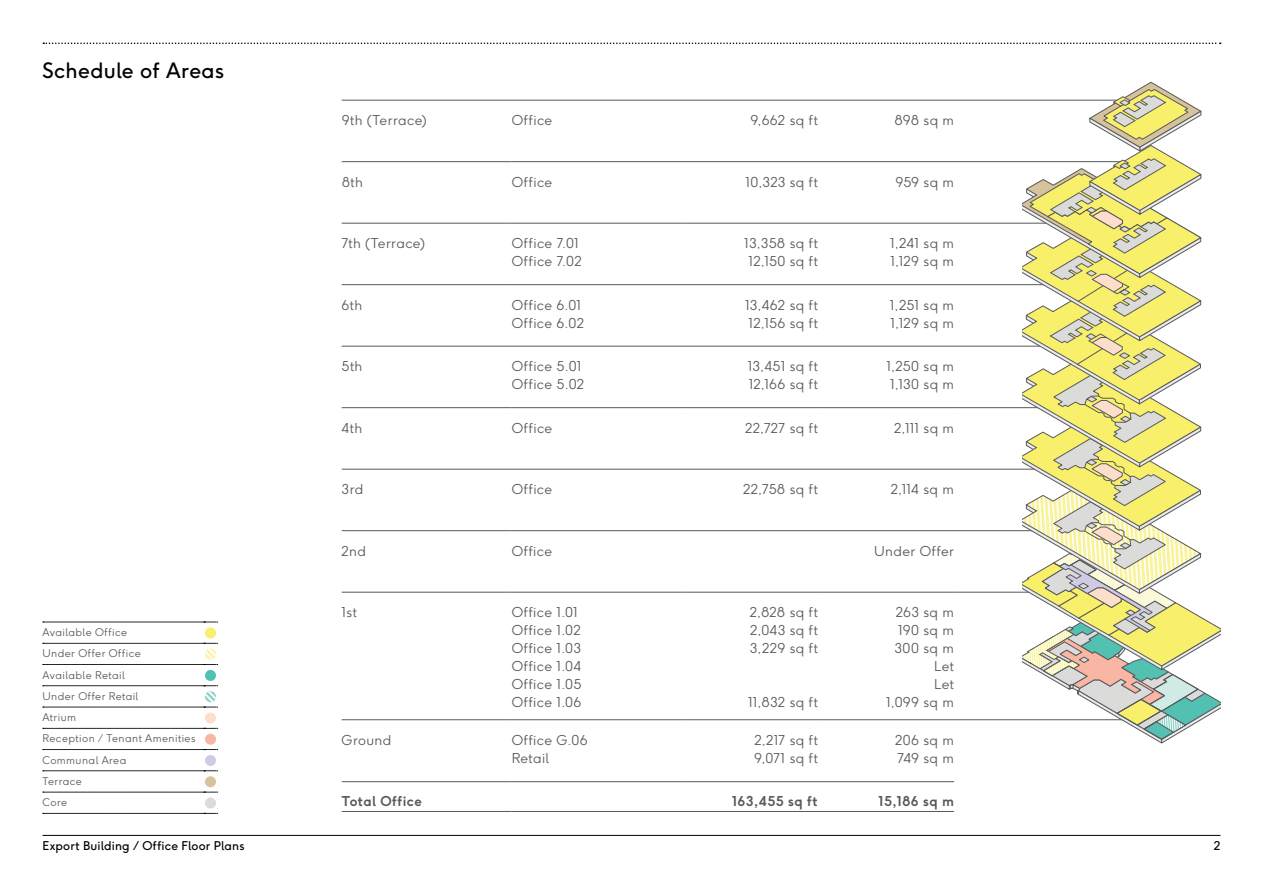
<style>
.page{position:relative;width:1263px;height:893px;background:#fff}
.page>*{position:absolute;margin:0;border:0;box-sizing:border-box;transform-origin:0 0}
.t1{font:21px "F37 Ginger";letter-spacing:.015em;color:#000}
.t2{font:300 13.5px/18px "F37 Ginger";letter-spacing:.035em;color:#58595b}
.t3{font:300 13.5px/18px "F37 Ginger";letter-spacing:.01em;color:#58595b}
.t4{font:700 13.5px "F37 Ginger";letter-spacing:.025em;color:#58595b}
.t5{font:12px "F37 Ginger";letter-spacing:.015em;color:#000}
.t6{font:300 10.5px/21.3px "F37 Ginger";letter-spacing:.04em;color:#58595b}
</style>
<div class="page">
<hr style="left:43px;top:835px;width:1177px;height:1px;background:#000">
<svg style="left:43px;top:43px;width:1178px;height:1px"></svg>
<svg style="left:43px;top:622px;width:175px;height:1px"></svg>
<svg style="left:43px;top:728px;width:175px;height:1px"></svg>
<svg style="left:43px;top:749px;width:175px;height:1px"></svg>
<svg style="left:43px;top:771px;width:175px;height:1px"></svg>
<svg style="left:43px;top:792px;width:175px;height:1px"></svg>
<svg style="left:43px;top:813px;width:175px;height:1px"></svg>
<div style="left:205px;top:627px;width:11px;height:11px;background:#f8ef6a;border-radius:50%"></div>
<svg style="left:43px;top:643px;width:175px;height:22px"></svg>
<div style="left:205px;top:670px;width:11px;height:11px;background:#53c1b1;border-radius:50%"></div>
<svg style="left:43px;top:685px;width:175px;height:23px"></svg>
<div style="left:205px;top:712px;width:11px;height:11px;background:#fdddcb;border-radius:50%"></div>
<div style="left:205px;top:734px;width:11px;height:11px;background:#fab6a4;border-radius:50%"></div>
<div style="left:205px;top:755px;width:11px;height:11px;background:#d0cbe5;border-radius:50%"></div>
<div style="left:205px;top:776px;width:11px;height:11px;background:#d6c29b;border-radius:50%"></div>
<div style="left:205px;top:797px;width:11px;height:11px;background:#dbdcda;border-radius:50%"></div>
<hr style="left:342px;top:100px;width:170px;height:1px;background:#58595b">
<hr style="left:512px;top:100px;width:170px;height:1px;background:#58595b">
<hr style="left:682px;top:100px;width:136px;height:1px;background:#58595b">
<hr style="left:818px;top:100px;width:136px;height:1px;background:#58595b">
<hr style="left:342px;top:161px;width:170px;height:1px;background:#58595b">
<hr style="left:512px;top:161px;width:170px;height:1px;background:#58595b">
<hr style="left:682px;top:161px;width:136px;height:1px;background:#58595b">
<hr style="left:818px;top:161px;width:136px;height:1px;background:#58595b">
<hr style="left:342px;top:223px;width:170px;height:1px;background:#58595b">
<hr style="left:512px;top:223px;width:170px;height:1px;background:#58595b">
<hr style="left:682px;top:223px;width:136px;height:1px;background:#58595b">
<hr style="left:818px;top:223px;width:136px;height:1px;background:#58595b">
<hr style="left:342px;top:284px;width:170px;height:1px;background:#58595b">
<hr style="left:512px;top:284px;width:170px;height:1px;background:#58595b">
<hr style="left:682px;top:284px;width:136px;height:1px;background:#58595b">
<hr style="left:818px;top:284px;width:136px;height:1px;background:#58595b">
<hr style="left:342px;top:346px;width:170px;height:1px;background:#58595b">
<hr style="left:512px;top:346px;width:170px;height:1px;background:#58595b">
<hr style="left:682px;top:346px;width:136px;height:1px;background:#58595b">
<hr style="left:818px;top:346px;width:136px;height:1px;background:#58595b">
<hr style="left:342px;top:407px;width:170px;height:1px;background:#58595b">
<hr style="left:512px;top:407px;width:170px;height:1px;background:#58595b">
<hr style="left:682px;top:407px;width:136px;height:1px;background:#58595b">
<hr style="left:818px;top:407px;width:136px;height:1px;background:#58595b">
<hr style="left:342px;top:469px;width:170px;height:1px;background:#58595b">
<hr style="left:512px;top:469px;width:170px;height:1px;background:#58595b">
<hr style="left:682px;top:469px;width:136px;height:1px;background:#58595b">
<hr style="left:818px;top:469px;width:136px;height:1px;background:#58595b">
<hr style="left:342px;top:530px;width:170px;height:1px;background:#58595b">
<hr style="left:512px;top:530px;width:170px;height:1px;background:#58595b">
<hr style="left:682px;top:530px;width:136px;height:1px;background:#58595b">
<hr style="left:818px;top:530px;width:136px;height:1px;background:#58595b">
<hr style="left:342px;top:592px;width:170px;height:1px;background:#58595b">
<hr style="left:512px;top:592px;width:170px;height:1px;background:#58595b">
<hr style="left:682px;top:592px;width:136px;height:1px;background:#58595b">
<hr style="left:818px;top:592px;width:136px;height:1px;background:#58595b">
<hr style="left:342px;top:719px;width:170px;height:1px;background:#58595b">
<hr style="left:512px;top:719px;width:170px;height:1px;background:#58595b">
<hr style="left:682px;top:719px;width:136px;height:1px;background:#58595b">
<hr style="left:818px;top:719px;width:136px;height:1px;background:#58595b">
<hr style="left:342px;top:781px;width:170px;height:1px;background:#58595b">
<hr style="left:512px;top:781px;width:170px;height:1px;background:#58595b">
<hr style="left:682px;top:781px;width:136px;height:1px;background:#58595b">
<hr style="left:818px;top:781px;width:136px;height:1px;background:#58595b">
<hr style="left:342px;top:811px;width:170px;height:1px;background:#58595b">
<hr style="left:512px;top:811px;width:170px;height:1px;background:#58595b">
<hr style="left:682px;top:811px;width:136px;height:1px;background:#58595b">
<hr style="left:818px;top:811px;width:136px;height:1px;background:#58595b">
<hr style="left:954px;top:100px;width:196px;height:1px;background:#58595b">
<hr style="left:954px;top:161px;width:196px;height:1px;background:#58595b">
<hr style="left:954px;top:223px;width:196px;height:1px;background:#58595b">
<hr style="left:954px;top:284px;width:196px;height:1px;background:#58595b">
<hr style="left:954px;top:346px;width:196px;height:1px;background:#58595b">
<hr style="left:954px;top:407px;width:196px;height:1px;background:#58595b">
<hr style="left:954px;top:469px;width:196px;height:1px;background:#58595b">
<hr style="left:954px;top:530px;width:196px;height:1px;background:#58595b">
<hr style="left:954px;top:592px;width:196px;height:1px;background:#58595b">
<hr style="left:954px;top:719px;width:196px;height:1px;background:#58595b">
<svg style="left:1022px;top:82px;width:198px;height:661px"></svg>
<h1 class="t1" style="left:43px;top:61px;width:183px">Schedule of Areas</h1>
<p class="t6" style="left:43px;top:623px;width:154px">Available Office<br>Under Offer Office<br>Available Retail<br>Under Offer Retail<br>Atrium<br>Reception / Tenant Amenities<br>Communal Area<br>Terrace<br>Core</p>
<p class="t2" style="left:342px;top:112px;width:87px">9th (Terrace)</p>
<p class="t2" style="left:512px;top:112px;width:42px">Office</p>
<p class="t2" style="left:750px;top:112px;width:69px">9,662 sq ft</p>
<p class="t2" style="left:894px;top:112px;width:61px">898 sq m</p>
<p class="t2" style="left:342px;top:174px;width:23px">8th</p>
<p class="t2" style="left:512px;top:174px;width:42px">Office</p>
<p class="t2" style="left:745px;top:174px;width:74px">10,323 sq ft</p>
<p class="t2" style="left:895px;top:174px;width:60px">959 sq m</p>
<p class="t2" style="left:342px;top:235px;width:85px">7th (Terrace)</p>
<p class="t2" style="left:512px;top:235px;width:72px">Office 7.01<br>Office 7.02</p>
<p class="t2" style="left:744px;top:235px;width:75px;text-align:center">13,358 sq ft<br>12,150 sq ft</p>
<p class="t3" style="left:890px;top:235px;width:65px">1,241 sq m<br>1,129 sq m</p>
<p class="t2" style="left:342px;top:297px;width:22px">6th</p>
<p class="t2" style="left:512px;top:297px;width:74px">Office 6.01<br>Office 6.02</p>
<p class="t2" style="left:745px;top:297px;width:74px">13,462 sq ft<br>12,156 sq ft</p>
<p class="t3" style="left:890px;top:297px;width:66px">1,251 sq m<br>1,129 sq m</p>
<p class="t2" style="left:342px;top:358px;width:22px">5th</p>
<p class="t2" style="left:512px;top:358px;width:74px">Office 5.01<br>Office 5.02</p>
<p class="t2" style="left:748px;top:358px;width:72px">13,451 sq ft<br>12,166 sq ft</p>
<p class="t2" style="left:886px;top:358px;width:69px">1,250 sq m<br>1,130 sq m</p>
<p class="t2" style="left:342px;top:420px;width:22px">4th</p>
<p class="t2" style="left:512px;top:420px;width:42px">Office</p>
<p class="t2" style="left:745px;top:420px;width:74px">22,727 sq ft</p>
<p class="t2" style="left:894px;top:420px;width:61px">2,111 sq m</p>
<p class="t2" style="left:342px;top:481px;width:23px">3rd</p>
<p class="t2" style="left:512px;top:481px;width:42px">Office</p>
<p class="t2" style="left:743px;top:481px;width:76px">22,758 sq ft</p>
<p class="t2" style="left:891px;top:481px;width:65px">2,114 sq m</p>
<p class="t2" style="left:342px;top:543px;width:26px">2nd</p>
<p class="t2" style="left:512px;top:543px;width:42px">Office</p>
<p class="t2" style="left:874px;top:543px;width:81px">Under Offer</p>
<p class="t2" style="left:342px;top:604px;width:17px">1st</p>
<p class="t2" style="left:512px;top:604px;width:71px">Office 1.01<br>Office 1.02<br>Office 1.03<br>Office 1.04<br>Office 1.05<br>Office 1.06</p>
<p class="t2" style="left:750px;top:604px;width:70px;text-align:justify">2,828 sq ft 2,043 sq ft 3,229 sq ft</p>
<p class="t2" style="left:748px;top:694px;width:71px">11,832 sq ft</p>
<p class="t2" style="left:886px;top:604px;width:69px;text-align:right">263 sq m<br>190 sq m<br>300 sq m<br>Let<br>Let<br>1,099 sq m</p>
<p class="t2" style="left:342px;top:732px;width:51px">Ground</p>
<p class="t2" style="left:512px;top:732px;width:77px">Office G.06<br>Retail</p>
<p class="t2" style="left:754px;top:732px;width:65px">2,217 sq ft<br>9,071 sq ft</p>
<p class="t2" style="left:895px;top:732px;width:60px">206 sq m<br>749 sq m</p>
<p class="t4" style="left:342px;top:796px;width:82px">Total Office</p>
<p class="t4" style="left:732px;top:796px;width:87px">163,455 sq ft</p>
<p class="t4" style="left:879px;top:796px;width:77px">15,186 sq m</p>
<p class="t5" style="left:43px;top:841px;width:204px">Export Building / Office Floor Plans</p>
<p class="t5" style="left:1214px;top:841px;width:8px">2</p>
</div>
